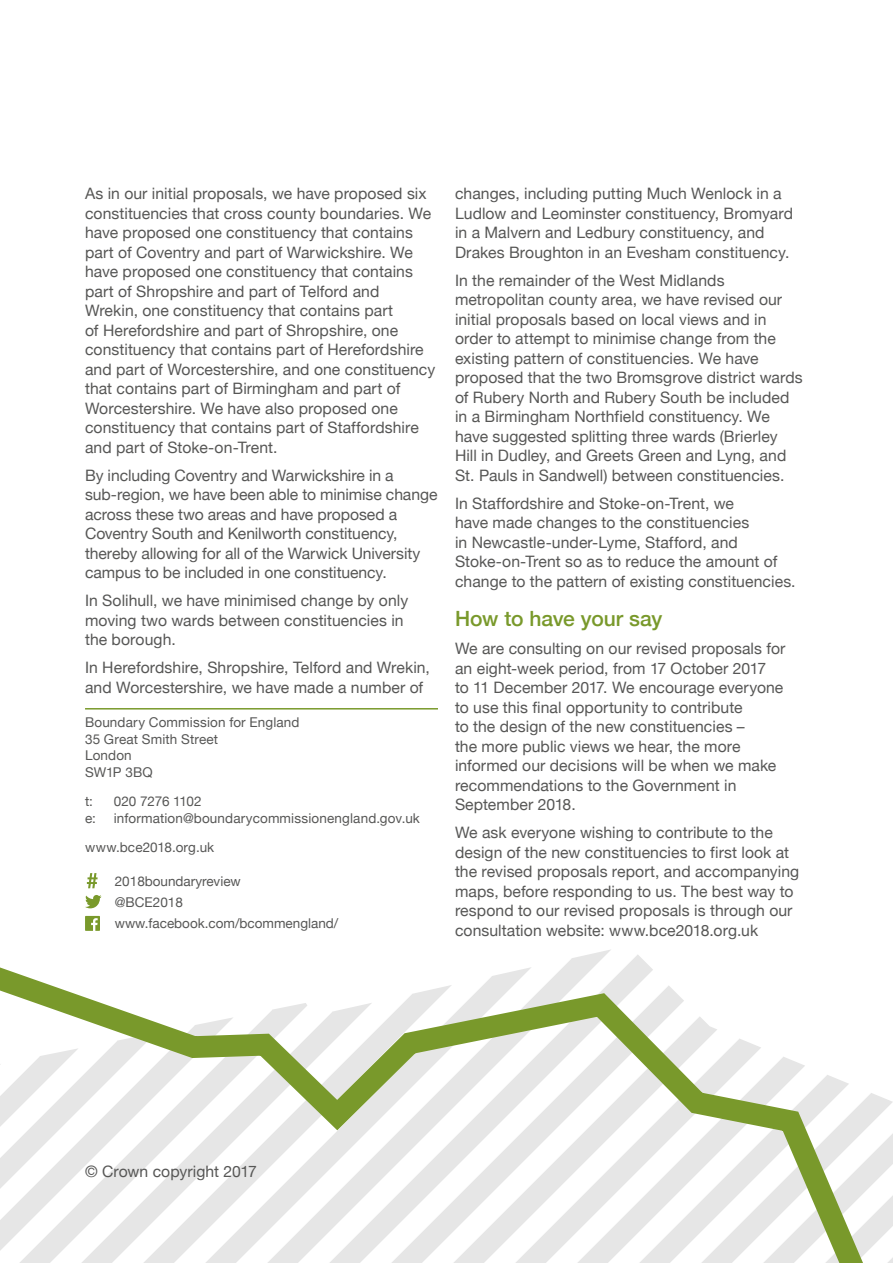
<style>
.page{position:relative;width:893px;height:1263px;background:#fff}
.page>*{position:absolute;margin:0;border:0;box-sizing:border-box;transform-origin:0 0}
.t1{font:500 21px "Helvetica Neue";letter-spacing:-.015em;color:#79992b}
.t2{font:15.75px/19.5px "Helvetica Neue";letter-spacing:.005em;color:#575756}
.t3{font:13.5px "Helvetica Neue";letter-spacing:.01em;color:#575756}
.t4{font:13.5px "Helvetica Neue";letter-spacing:-.01em;color:#575756}
</style>
<div class="page">
<svg style="left:87px;top:873px;width:11px;height:15px"></svg>
<svg style="left:85px;top:895px;width:17px;height:13px"></svg>
<svg style="left:85px;top:916px;width:15px;height:15px"></svg>
<svg style="left:0;top:949px;width:893px;height:314px"></svg>
<hr style="left:85px;top:708px;width:353px;height:1px;background:#79992b">
<p class="t2" style="left:85px;top:185px;width:352px">As in our initial proposals, we have proposed six constituencies that cross county boundaries. We have proposed one constituency that contains part of Coventry and part of Warwickshire. We have proposed one constituency that contains part of Shropshire and part of Telford and Wrekin, one constituency that contains part<br>of Herefordshire and part of Shropshire, one constituency that contains part of Herefordshire and part of Worcestershire, and one constituency that contains part of Birmingham and part of Worcestershire. We have also proposed one constituency that contains part of Staffordshire and part of Stoke-on-Trent.</p>
<p class="t2" style="left:85px;top:466px;width:354px">By including Coventry and Warwickshire in a sub‑region, we have been able to minimise change across these two areas and have proposed a Coventry South and Kenilworth constituency, thereby allowing for all of the Warwick University campus to be included in one constituency.</p>
<p class="t2" style="left:85px;top:592px;width:325px">In Solihull, we have minimised change by only moving two wards between constituencies in the borough.</p>
<p class="t2" style="left:85px;top:659px;width:346px">In Herefordshire, Shropshire, Telford and Wrekin, and Worcestershire, we have made a number of</p>
<p class="t3" style="left:85px;top:713px;width:216px">Boundary Commission for England</p>
<p class="t3" style="left:85px;top:729px;width:135px">35 Great Smith Street</p>
<p class="t3" style="left:85px;top:746px;width:48px">London</p>
<p class="t3" style="left:85px;top:762px;width:69px">SW1P 3BQ</p>
<p class="t3" style="left:85px;top:791px;width:9px">t:</p>
<p class="t4" style="left:114px;top:791px;width:90px">020 7276 1102</p>
<p class="t3" style="left:85px;top:808px;width:12px">e:</p>
<p class="t3" style="left:114px;top:808px;width:308px">information@boundarycommissionengland.gov.uk</p>
<p class="t3" style="left:85px;top:837px;width:131px">www.bce2018.org.uk</p>
<p class="t3" style="left:115px;top:871px;width:128px">2018boundaryreview</p>
<p class="t3" style="left:115px;top:892px;width:70px">@BCE2018</p>
<p class="t3" style="left:115px;top:913px;width:225px">www.facebook.com/bcommengland/</p>
<p class="t2" style="left:455px;top:185px;width:340px">changes, including putting Much Wenlock in a Ludlow and Leominster constituency, Bromyard in a Malvern and Ledbury constituency, and Drakes Broughton in an Evesham constituency.</p>
<p class="t2" style="left:455px;top:271px;width:349px">In the remainder of the West Midlands metropolitan county area, we have revised our initial proposals based on local views and in order to attempt to minimise change from the existing pattern of constituencies. We have proposed that the two Bromsgrove district wards of Rubery North and Rubery South be included in a Birmingham Northfield constituency. We have suggested splitting three wards (Brierley Hill in Dudley, and Greets Green and Lyng, and St. Pauls in Sandwell) between constituencies.</p>
<p class="t2" style="left:455px;top:494px;width:342px">In Staffordshire and Stoke-on-Trent, we<br>have made changes to the constituencies<br>in Newcastle-under-Lyme, Stafford, and Stoke‑on‑Trent so as to reduce the amount of change to the pattern of existing constituencies.</p>
<h2 class="t1" style="left:455px;top:602px;width:209px">How to have your say</h2>
<p class="t2" style="left:455px;top:640px;width:332px">We are consulting on our revised proposals for an eight-week period, from 17 October 2017<br>to 11 December 2017. We encourage everyone to use this final opportunity to contribute<br>to the design of the new constituencies –<br>the more public views we hear, the more informed our decisions will be when we make recommendations to the Government in September 2018.</p>
<p class="t2" style="left:455px;top:824px;width:346px">We ask everyone wishing to contribute to the design of the new constituencies to first look at the revised proposals report, and accompanying maps, before responding to us. The best way to respond to our revised proposals is through our consultation website: www.bce2018.org.uk</p>
<p class="t2" style="left:85px;top:1163px;width:173px">© Crown copyright 2017</p>
</div>
